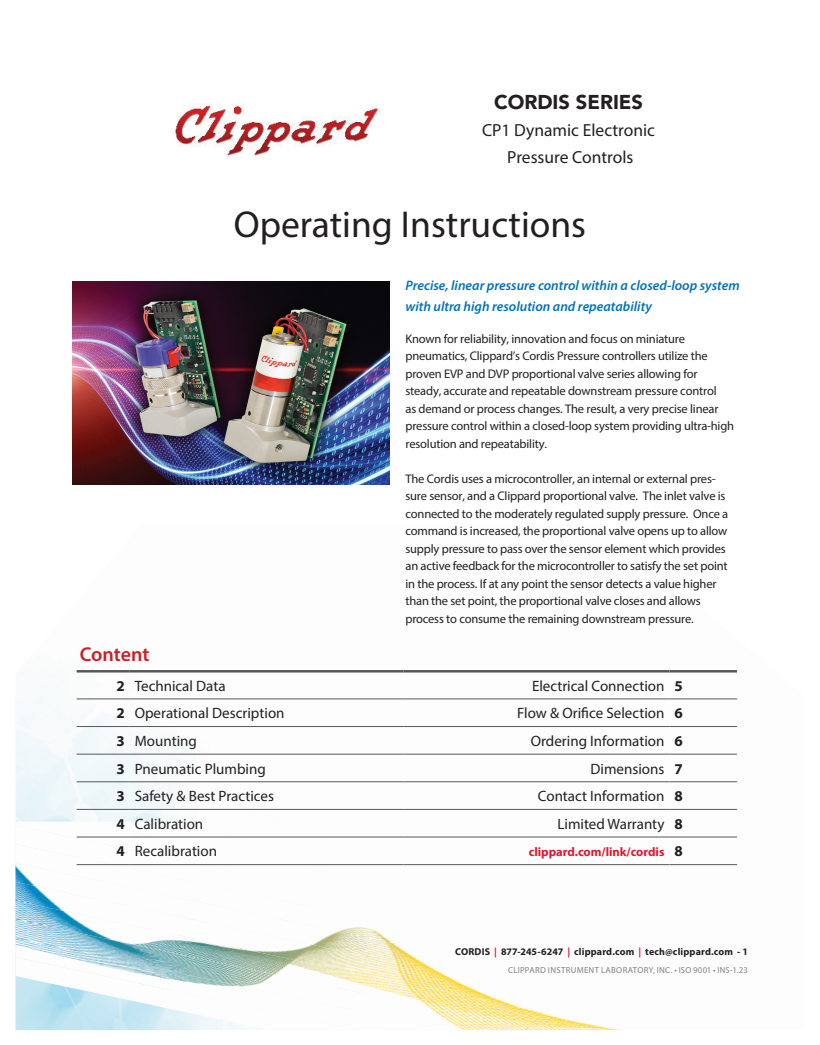
<style>
.page{position:relative;width:820px;height:1045px;background:#fff}
.page>*{position:absolute;margin:0;border:0;box-sizing:border-box;transform-origin:0 0}
.t1{font:37.5px "Myriad Pro";color:#231f20}
.t2{font:900 20px "Avenir";color:#231f20}
.t3{font:600 20px "Myriad Pro";letter-spacing:-.005em;color:#c92027}
.t4{font:17.5px/26.9px "Myriad Pro";color:#231f20;text-align:center}
.t5{font:15px "Myriad Pro";color:#231f20}
.t6{font:italic 600 13.75px/21.2px "Myriad Pro";color:#0072bc}
.t7{font:12.5px/17.5px "Myriad Pro";letter-spacing:-.015em;color:#231f20}
.t8{font:700 12.5px "Myriad Pro";color:#dc1a32}
.t9{font:700 10px "Myriad Pro";letter-spacing:.015em;color:#231f20}
.t10{font:8.75px "Myriad Pro";letter-spacing:.03em;color:#808285}
.s1{font-weight:700}
.s2{font-size:15px;color:#231f20}
.s3{color:#dc1a32}
</style>
<div class="page">
<img style="left:15px;top:670px;width:722px;height:196px">
<img style="left:15px;top:821px;width:709px;height:4px">
<img style="left:15px;top:825px;width:709px;height:18px">
<img style="left:15px;top:843px;width:709px;height:19px">
<img style="left:15px;top:862px;width:709px;height:19px">
<img style="left:15px;top:881px;width:173px;height:19px">
<img style="left:15px;top:900px;width:603px;height:129px">
<img style="left:15px;top:919px;width:520px;height:110px">
<img style="left:15px;top:937px;width:431px;height:92px">
<img style="left:15px;top:956px;width:343px;height:73px">
<img style="left:175px;top:104px;width:207px;height:55px">
<hr style="left:77px;top:753px;width:53px;height:1px;background:#57585a">
<hr style="left:130px;top:753px;width:273px;height:1px;background:#57585a">
<hr style="left:403px;top:753px;width:266px;height:1px;background:#57585a">
<hr style="left:669px;top:753px;width:67px;height:1px;background:#57585a">
<hr style="left:77px;top:781px;width:53px;height:1px;background:#57585a">
<hr style="left:130px;top:781px;width:273px;height:1px;background:#57585a">
<hr style="left:403px;top:781px;width:266px;height:1px;background:#57585a">
<hr style="left:669px;top:781px;width:67px;height:1px;background:#57585a">
<hr style="left:77px;top:808px;width:53px;height:1px;background:#57585a">
<hr style="left:130px;top:808px;width:273px;height:1px;background:#57585a">
<hr style="left:403px;top:808px;width:266px;height:1px;background:#57585a">
<hr style="left:669px;top:808px;width:67px;height:1px;background:#57585a">
<hr style="left:77px;top:836px;width:53px;height:1px;background:#57585a">
<hr style="left:130px;top:836px;width:273px;height:1px;background:#57585a">
<hr style="left:403px;top:836px;width:266px;height:1px;background:#57585a">
<hr style="left:669px;top:836px;width:67px;height:1px;background:#57585a">
<hr style="left:77px;top:864px;width:53px;height:1px;background:#57585a">
<hr style="left:130px;top:864px;width:273px;height:1px;background:#57585a">
<hr style="left:403px;top:864px;width:266px;height:1px;background:#57585a">
<hr style="left:669px;top:864px;width:67px;height:1px;background:#57585a">
<hr style="left:77px;top:669px;width:53px;height:3px;background:#57585a">
<hr style="left:130px;top:669px;width:273px;height:3px;background:#57585a">
<hr style="left:403px;top:669px;width:266px;height:3px;background:#57585a">
<hr style="left:669px;top:669px;width:67px;height:3px;background:#57585a">
<hr style="left:77px;top:698px;width:53px;height:1px;background:#57585a">
<hr style="left:130px;top:698px;width:273px;height:1px;background:#57585a">
<hr style="left:403px;top:698px;width:266px;height:1px;background:#57585a">
<hr style="left:669px;top:698px;width:67px;height:1px;background:#57585a">
<hr style="left:77px;top:726px;width:53px;height:1px;background:#57585a">
<hr style="left:130px;top:726px;width:273px;height:1px;background:#57585a">
<hr style="left:403px;top:726px;width:266px;height:1px;background:#57585a">
<hr style="left:669px;top:726px;width:67px;height:1px;background:#57585a">
<img style="left:72px;top:281px;width:317px;height:203px">
<h2 class="t2" style="left:493px;top:85px;width:150px">CORDIS SERIES</h2>
<h3 class="t4" style="left:481px;top:116px;width:174px">CP1 Dynamic Electronic<br>Pressure Controls</h3>
<h1 class="t1" style="left:234px;top:201px;width:353px">Operating Instructions</h1>
<p class="t6" style="left:405px;top:274px;width:335px">Precise, linear pressure control within a closed-loop system with ultra high resolution and repeatability</p>
<p class="t7" style="left:405px;top:329px;width:330px">Known for reliability, innovation and focus on miniature pneumatics, Clippard’s Cordis Pressure controllers utilize the proven EVP and DVP proportional valve series allowing for steady, accurate and repeatable downstream pressure control<br>as demand or process changes. The result, a very precise linear pressure control within a closed-loop system providing ultra-high resolution and repeatability.</p>
<p class="t7" style="left:405px;top:469px;width:324px">The Cordis uses a microcontroller, an internal or external pres&shy;sure sensor, and a Clippard proportional valve. The inlet valve is connected to the moderately regulated supply pressure. Once a command is increased, the proportional valve opens up to allow supply pressure to pass over the sensor element which provides an active feedback for the microcontroller to satisfy the set point in the process. If at any point the sensor detects a value higher than the set point, the proportional valve closes and allows process to consume the remaining downstream pressure.</p>
<h2 class="t3" style="left:80px;top:641px;width:71px">Content</h2>
<p class="t5" style="left:116px;top:676px;width:111px"><span class="s1">2</span> Technical Data</p>
<p class="t5" style="left:531px;top:676px;width:152px">Electrical Connection <span class="s1">5</span></p>
<p class="t5" style="left:116px;top:703px;width:169px"><span class="s1">2</span> Operational Description</p>
<p class="t5" style="left:517px;top:703px;width:167px">Flow &amp; Orifice Selection <span class="s1">6</span></p>
<p class="t5" style="left:116px;top:731px;width:82px"><span class="s1">3</span> Mounting</p>
<p class="t5" style="left:530px;top:731px;width:153px">Ordering Information <span class="s1">6</span></p>
<p class="t5" style="left:116px;top:759px;width:151px"><span class="s1">3</span> Pneumatic Plumbing</p>
<p class="t5" style="left:590px;top:759px;width:94px">Dimensions <span class="s1">7</span></p>
<p class="t5" style="left:116px;top:786px;width:159px"><span class="s1">3</span> Safety &amp; Best Practices</p>
<p class="t5" style="left:537px;top:786px;width:146px">Contact Information <span class="s1">8</span></p>
<p class="t5" style="left:116px;top:814px;width:88px"><span class="s1">4</span> Calibration</p>
<p class="t5" style="left:557px;top:814px;width:127px">Limited Warranty <span class="s1">8</span></p>
<p class="t5" style="left:116px;top:841px;width:102px"><span class="s1">4</span> Recalibration</p>
<p class="t8" style="left:528px;top:842px;width:155px">clippard.com/link/cordis <span class="s2">8</span></p>
<p class="t9" style="left:455px;top:944px;width:294px">CORDIS <span class="s3">|</span> 877-245-6247 <span class="s3">|</span> clippard.com <span class="s3">|</span> tech@clippard.com - 1</p>
<p class="t10" style="left:507px;top:963px;width:241px">CLIPPARD INSTRUMENT LABORATORY, INC. • ISO 9001 • INS-1.23</p>
</div>
